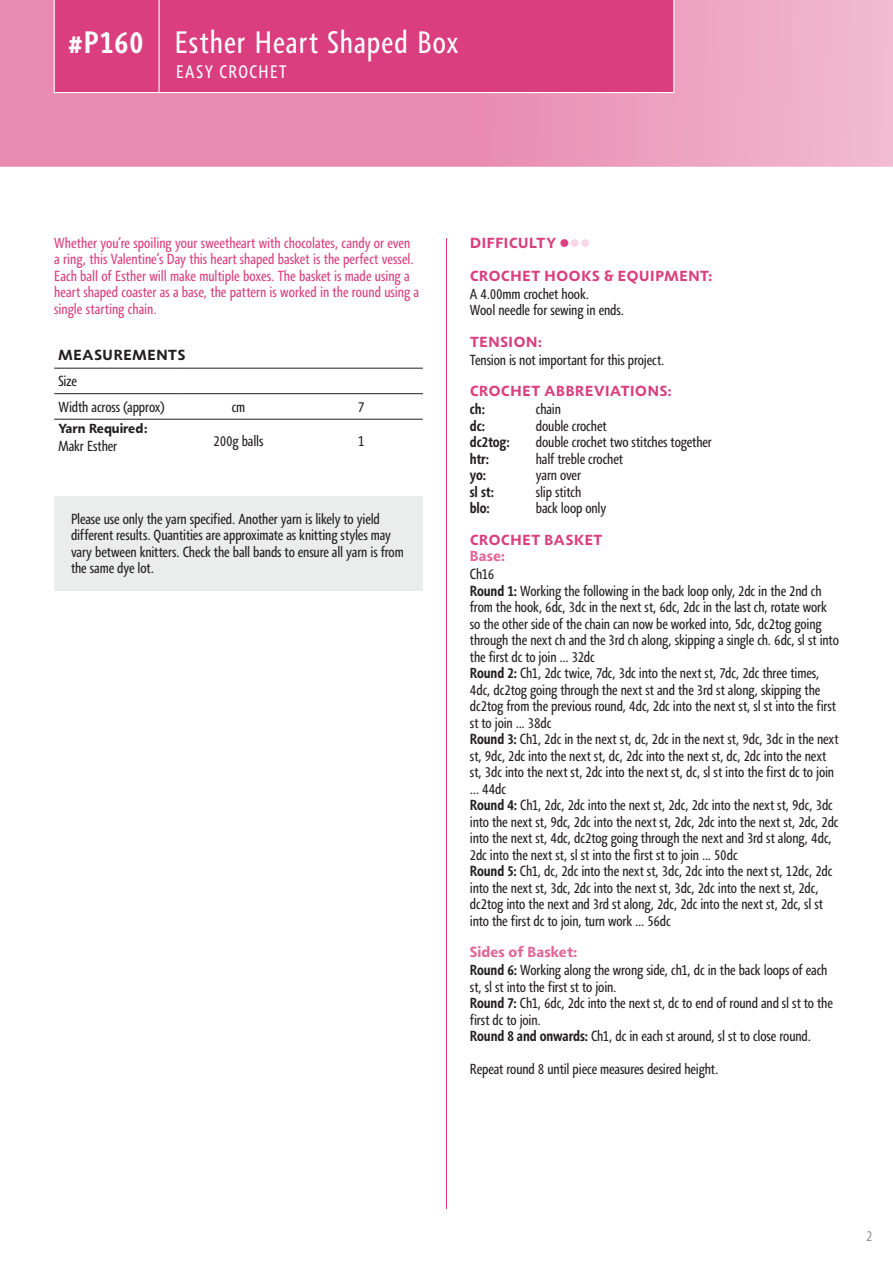
<style>
.page{position:relative;width:893px;height:1263px;background:#fff}
.page>*{position:absolute;margin:0;border:0;box-sizing:border-box;transform-origin:0 0}
.t1{font:condensed 31.8px "Agilita LT Pro";letter-spacing:.035em;color:#fff}
.t2{font:700 condensed 31.8px "Agilita LT Pro";color:#fff}
.t3{font:condensed 18.6px "Agilita LT Pro";letter-spacing:.075em;color:#fff}
.t4{font:condensed 15px/16.5px "Agilita LT Pro";letter-spacing:-.01em;color:#231f20}
.t5{font:condensed 15px/16.5px "Agilita LT Pro";color:#da3e7e}
.t6{font:700 15px "Agilita LT Pro";letter-spacing:.045em;color:#da3e7e}
.t7{font:700 condensed 15px "Agilita LT Pro";letter-spacing:-.005em;color:#231f20}
.t8{font:700 15px "Agilita LT Pro";letter-spacing:.055em;color:#231f20}
.t9{font:700 15px "Agilita LT Pro";color:#e16598}
.t10{font:condensed 15px "Agilita LT Pro";color:#949698}
.t11{font:700 13.5px "Agilita LT Pro";color:#231f20}
.s1{color:#f8d8e5}
.s2{font-weight:700}
.s3{font-weight:700;font-stretch:normal;color:#e16598}
</style>
<div class="page">
<hr style="left:446px;top:238px;width:1px;height:971px;background:#da3e7e">
<svg style="left:0;top:0;width:893px;height:167px;background:#eb9bbc"></svg>
<div style="left:54px;top:0;width:620px;height:93px;background:#da3e7e"></div>
<hr style="left:159px;top:0;width:1px;height:93px;background:#fff">
<hr style="left:54px;top:419px;width:123px;height:1px;background:#231f20">
<hr style="left:177px;top:419px;width:123px;height:1px;background:#231f20">
<hr style="left:300px;top:419px;width:123px;height:1px;background:#231f20">
<hr style="left:54px;top:368px;width:123px;height:1px;background:#231f20">
<hr style="left:177px;top:368px;width:123px;height:1px;background:#231f20">
<hr style="left:300px;top:368px;width:123px;height:1px;background:#231f20">
<hr style="left:54px;top:393px;width:123px;height:1px;background:#231f20">
<hr style="left:177px;top:393px;width:123px;height:1px;background:#231f20">
<hr style="left:300px;top:393px;width:123px;height:1px;background:#231f20">
<div style="left:54px;top:496px;width:369px;height:94px;background:#ebecec"></div>
<h1 class="t2" style="left:68px;top:20px;width:77px">#P160</h1>
<h1 class="t1" style="left:175px;top:21px;width:285px">Esther Heart Shaped Box</h1>
<p class="t3" style="left:176px;top:59px;width:112px">EASY CROCHET</p>
<p class="t5" style="left:54px;top:234px;width:366px">Whether you’re spoiling your sweetheart with chocolates, candy or even a ring, this Valentine’s Day this heart shaped basket is the perfect vessel.<br>Each ball of Esther will make multiple boxes. The basket is made using a heart shaped coaster as a base, the pattern is worked in the round using a single starting chain.</p>
<p class="t8" style="left:59px;top:344px;width:128px">MEASUREMENTS</p>
<p class="t4" style="left:58px;top:369px;width:108px;line-height:25.5px">Size<br>Width across (approx)</p>
<p class="t4" style="left:232px;top:399px;width:15px">cm</p>
<p class="t4" style="left:358px;top:399px;width:8px">7</p>
<p class="t11" style="left:58px;top:419px;width:91px">Yarn Required:</p>
<p class="t4" style="left:58px;top:438px;width:60px">Makr Esther</p>
<p class="t4" style="left:214px;top:433px;width:51px">200g balls</p>
<p class="t4" style="left:358px;top:433px;width:8px">1</p>
<p class="t4" style="left:71px;top:511px;width:334px">Please use only the yarn specified. Another yarn is likely to yield different results. Quantities are approximate as knitting styles may vary between knitters. Check the ball bands to ensure all yarn is from the same dye lot.</p>
<p class="t6" style="left:470px;top:231px;width:122px">DIFFICULTY ●<span class="s1">●●</span></p>
<p class="t6" style="left:470px;top:264px;width:244px">CROCHET HOOKS &amp; EQUIPMENT:</p>
<p class="t4" style="left:470px;top:285px;width:156px">A 4.00mm crochet hook.<br>Wool needle for sewing in ends.</p>
<p class="t6" style="left:470px;top:330px;width:73px">TENSION:</p>
<p class="t4" style="left:470px;top:351px;width:196px">Tension is not important for this project.</p>
<p class="t6" style="left:470px;top:380px;width:203px">CROCHET ABBREVIATIONS:</p>
<p class="t7" style="left:470px;top:398px;width:17px">ch:</p>
<p class="t4" style="left:536px;top:401px;width:27px">chain</p>
<p class="t7" style="left:470px;top:415px;width:17px">dc:</p>
<p class="t4" style="left:536px;top:417px;width:72px">double crochet</p>
<p class="t7" style="left:470px;top:431px;width:41px">dc2tog:</p>
<p class="t4" style="left:536px;top:434px;width:178px">double crochet two stitches together</p>
<p class="t7" style="left:470px;top:448px;width:21px">htr:</p>
<p class="t4" style="left:536px;top:450px;width:89px">half treble crochet</p>
<p class="t7" style="left:470px;top:464px;width:18px">yo:</p>
<p class="t4" style="left:536px;top:467px;width:47px">yarn over</p>
<p class="t7" style="left:470px;top:481px;width:26px">sl st:</p>
<p class="t4" style="left:536px;top:483px;width:47px">slip stitch</p>
<p class="t7" style="left:470px;top:497px;width:21px">blo:</p>
<p class="t4" style="left:536px;top:500px;width:72px">back loop only</p>
<p class="t6" style="left:470px;top:528px;width:134px">CROCHET BASKET</p>
<p class="t9" style="left:470px;top:545px;width:36px">Base:</p>
<p class="t4" style="left:470px;top:566px;width:370px">Ch16<br><span class="s2">Round 1:</span> Working the following in the back loop only, 2dc in the 2nd ch from the hook, 6dc, 3dc in the next st, 6dc, 2dc in the last ch, rotate work so the other side of the chain can now be worked into, 5dc, dc2tog going through the next ch and the 3rd ch along, skipping a single ch. 6dc, sl st into the first dc to join ... 32dc<br><span class="s2">Round 2:</span> Ch1, 2dc twice, 7dc, 3dc into the next st, 7dc, 2dc three times, 4dc, dc2tog going through the next st and the 3rd st along, skipping the dc2tog from the previous round, 4dc, 2dc into the next st, sl st into the first st to join ... 38dc<br><span class="s2">Round 3:</span> Ch1, 2dc in the next st, dc, 2dc in the next st, 9dc, 3dc in the next st, 9dc, 2dc into the next st, dc, 2dc into the next st, dc, 2dc into the next st, 3dc into the next st, 2dc into the next st, dc, sl st into the first dc to join ... 44dc<br><span class="s2">Round 4:</span> Ch1, 2dc, 2dc into the next st, 2dc, 2dc into the next st, 9dc, 3dc into the next st, 9dc, 2dc into the next st, 2dc, 2dc into the next st, 2dc, 2dc into the next st, 4dc, dc2tog going through the next and 3rd st along, 4dc, 2dc into the next st, sl st into the first st to join ... 50dc<br><span class="s2">Round 5:</span> Ch1, dc, 2dc into the next st, 3dc, 2dc into the next st, 12dc, 2dc into the next st, 3dc, 2dc into the next st, 3dc, 2dc into the next st, 2dc, dc2tog into the next and 3rd st along, 2dc, 2dc into the next st, 2dc, sl st into the first dc to join, turn work ... 56dc</p>
<p class="t4" style="left:470px;top:943px;width:359px;line-height:18px"><span class="s3">Sides of Basket:<br></span><span class="s2">Round 6:</span> Working along the wrong side, ch1, dc in the back loops of each</p>
<p class="t4" style="left:470px;top:978px;width:365px">st, sl st into the first st to join.<br><span class="s2">Round 7:</span> Ch1, 6dc, 2dc into the next st, dc to end of round and sl st to the first dc to join.<br><span class="s2">Round 8 and onwards:</span> Ch1, dc in each st around, sl st to close round.</p>
<p class="t4" style="left:470px;top:1061px;width:250px">Repeat round 8 until piece measures desired height.</p>
<p class="t10" style="left:866px;top:1225px;width:8px">2</p>
</div>
